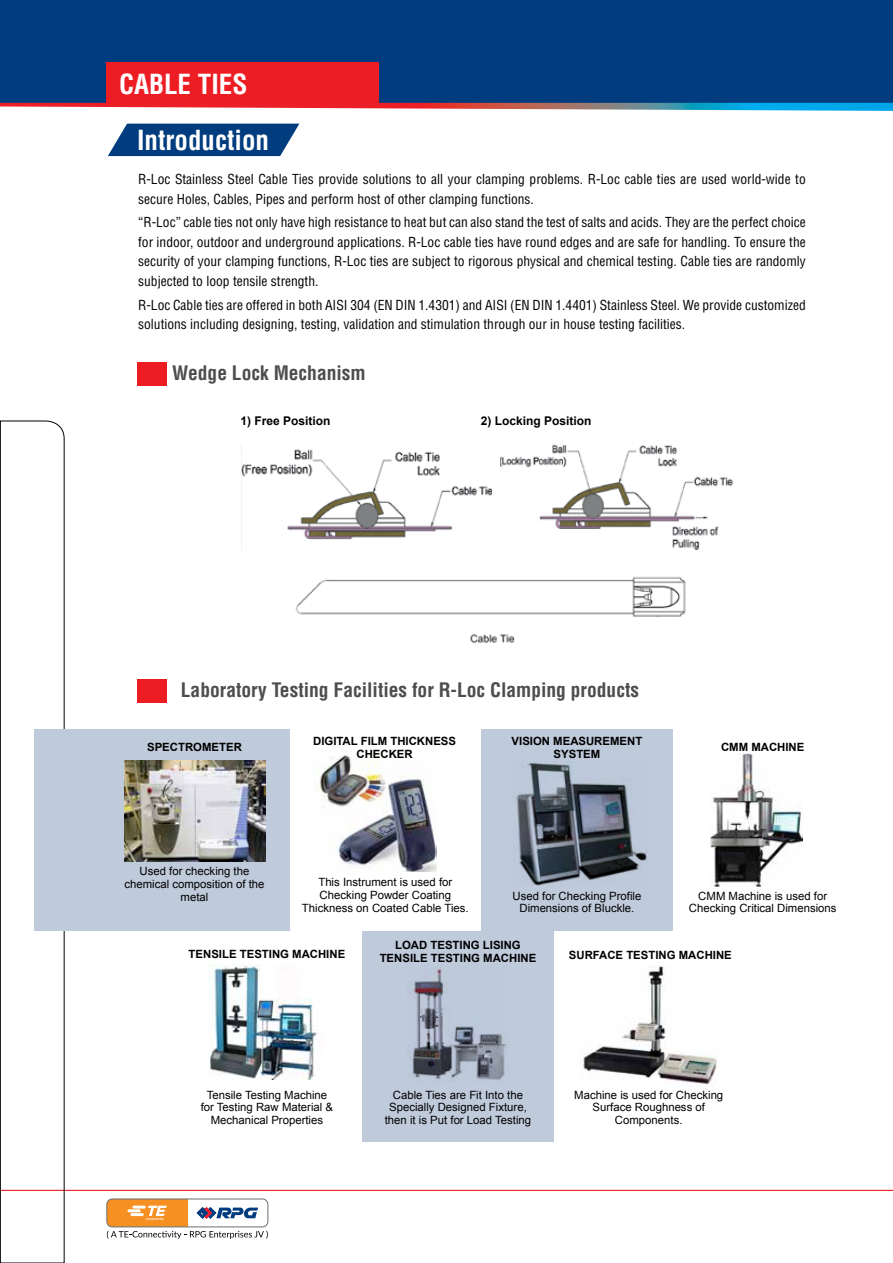
<style>
.page{position:relative;width:893px;height:1263px;background:#fff}
.page>*{position:absolute;margin:0;border:0;box-sizing:border-box;transform-origin:0 0}
.t1{font:700 condensed 27px/55.9px "Helvetica LT Std";color:#fff}
.t2{font:700 condensed 19.5px "Helvetica LT Std";color:#4d4d4f}
.t3{font:condensed 13.5px/19.5px "Helvetica LT Std";color:#000}
.t4{font:700 12px "Arial";color:#000}
.t5{font:11.4px/12.8px "Arial";color:#000;text-align:center}
.t6{font:700 11.4px/12.8px "Arial";color:#000;text-align:center}
</style>
<div class="page">
<svg style="left:0;top:103px;width:893px;height:8px"></svg>
<div style="left:0;top:0;width:893px;height:103px;background:#003c7e"></div>
<svg style="left:107px;top:1230px;width:161px;height:9px"></svg>
<div style="left:107px;top:1199px;width:80px;height:28px;background:#f79022"></div>
<div style="left:107px;top:1199px;width:161px;height:28px;border:1px solid #6d6e71;border-radius:6px"></div>
<svg style="left:127px;top:1205px;width:40px;height:15px"></svg>
<svg style="left:197px;top:1207px;width:61px;height:12px"></svg>
<hr style="left:0;top:1190px;width:893px;height:1px;background:#ed1d24">
<svg style="left:0;top:420px;width:65px;height:843px"></svg>
<img style="left:500px;top:444px;width:233px;height:107px">
<img style="left:295px;top:576px;width:391px;height:67px">
<img style="left:242px;top:449px;width:250px;height:91px">
<div style="left:34px;top:729px;width:256px;height:202px;background:#bfcadb"></div>
<div style="left:362px;top:931px;width:192px;height:210px;background:#bfcadb"></div>
<div style="left:481px;top:729px;width:192px;height:202px;background:#bfcadb"></div>
<img style="left:124px;top:760px;width:142px;height:101px">
<img style="left:317px;top:755px;width:119px;height:116px">
<img style="left:515px;top:762px;width:133px;height:124px">
<div style="left:106px;top:62px;width:272px;height:41px;background:#ed1d24"></div>
<img style="left:711px;top:754px;width:91px;height:132px">
<img style="left:209px;top:964px;width:108px;height:115px">
<img style="left:409px;top:966px;width:98px;height:114px">
<img style="left:579px;top:965px;width:138px;height:119px">
<svg style="left:108px;top:124px;width:191px;height:32px;background:#184f8a"></svg>
<div style="left:137px;top:362px;width:30px;height:24px;background:#ed1d24"></div>
<div style="left:137px;top:679px;width:30px;height:24px;background:#ed1d24"></div>
<h1 class="t1" style="left:137px;top:56px;width:134px;text-indent:-18px">CABLE TIES<br>Introduction</h1>
<p class="t3" style="left:138px;top:169px;width:669px">R-Loc Stainless Steel Cable Ties provide solutions to all your clamping problems. R-Loc cable ties are used world-wide to secure Holes, Cables, Pipes and perform host of other clamping functions.</p>
<p class="t3" style="left:138px;top:213px;width:669px;text-align:justify">“R-Loc” cable ties not only have high resistance to heat but can also stand the test of salts and acids. They are the perfect choice for indoor, outdoor and underground applications. R-Loc cable ties have round edges and are safe for handling. To ensure the security of your clamping functions, R-Loc ties are subject to rigorous physical and chemical testing. Cable ties are randomly subjected to loop tensile strength.</p>
<p class="t3" style="left:138px;top:295px;width:669px">R-Loc Cable ties are offered in both AISI 304 (EN DIN 1.4301) and AISI (EN DIN 1.4401) Stainless Steel. We provide customized solutions including designing, testing, validation and stimulation through our in house testing facilities.</p>
<h2 class="t2" style="left:172px;top:361px;width:195px">Wedge Lock Mechanism</h2>
<p class="t4" style="left:240px;top:413px;width:92px">1) Free Position</p>
<p class="t4" style="left:481px;top:413px;width:112px">2) Locking Position</p>
<h2 class="t2" style="left:181px;top:678px;width:460px">Laboratory Testing Facilities for R-Loc Clamping products</h2>
<p class="t6" style="left:147px;top:741px;width:96px">SPECTROMETER</p>
<p class="t6" style="left:313px;top:735px;width:144px">DIGITAL FILM THICKNESS<br>CHECKER</p>
<p class="t6" style="left:512px;top:735px;width:132px">VISION MEASUREMENT<br>SYSTEM</p>
<p class="t6" style="left:721px;top:741px;width:85px">CMM MACHINE</p>
<p class="t5" style="left:124px;top:865px;width:142px">Used for checking the chemical composition of the metal</p>
<p class="t5" style="left:302px;top:876px;width:168px">This Instrument is used for<br>Checking Powder Coating<br>Thickness on Coated Cable Ties.</p>
<p class="t5" style="left:512px;top:889px;width:130px">Used for Checking Profile<br>Dimensions of Bluckle.</p>
<p class="t5" style="left:689px;top:889px;width:149px">CMM Machine is used for<br>Checking Critical Dimensions</p>
<p class="t6" style="left:189px;top:947px;width:158px">TENSILE TESTING MACHINE</p>
<p class="t6" style="left:380px;top:939px;width:158px">LOAD TESTING LISING<br>TENSILE TESTING MACHINE</p>
<p class="t6" style="left:569px;top:949px;width:164px">SURFACE TESTING MACHINE</p>
<p class="t5" style="left:201px;top:1088px;width:134px">Tensile Testing Machine for Testing Raw Material &amp;<br>Mechanical Properties</p>
<p class="t5" style="left:385px;top:1088px;width:148px">Cable Ties are Fit Into the<br>Specially Designed Fixture, then it is Put for Load Testing</p>
<p class="t5" style="left:574px;top:1088px;width:151px">Machine is used for Checking<br>Surface Roughness of<br>Components.</p>
</div>
